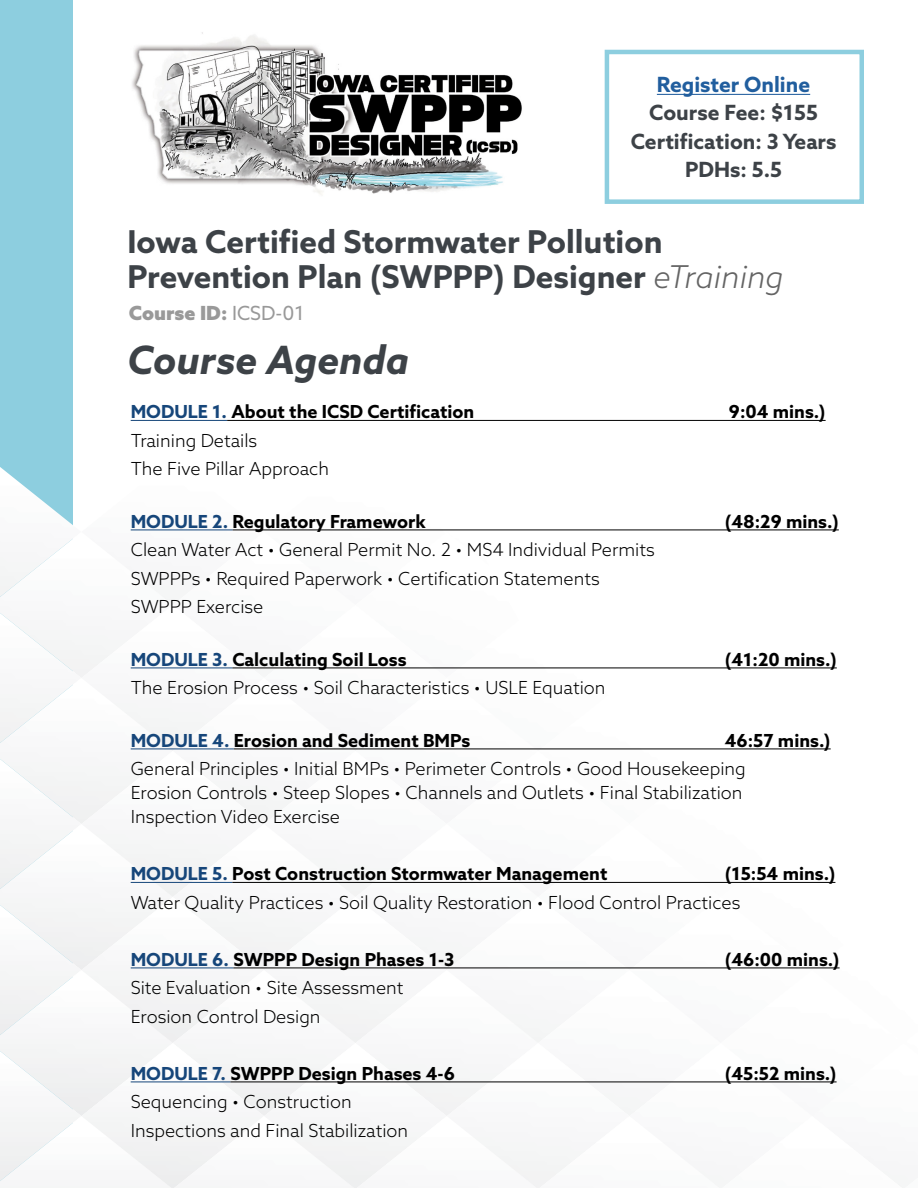
<style>
.page{position:relative;width:918px;height:1188px;background:#fff}
.page>*{position:absolute;margin:0;border:0;box-sizing:border-box;transform-origin:0 0}
.t1{font:italic 700 39px "Azo Sans";color:#3d4247}
.t2{font:700 31.5px/34.5px "Azo Sans";color:#3d4247}
.t3{font:700 21px/28.5px "Azo Sans";color:#3d4247;text-align:center}
.t4{font:700 21px "Azo Sans";color:#215e9e}
.t5{font:900 19.5px "Azo Sans";color:#999}
.t6{font:300 18px/28.5px "Azo Sans";color:#000}
.t7{font:700 18px "Azo Sans";color:#000}
.s1{font-weight:300;font-style:italic;color:#646464}
.s2{font-weight:400}
.s3{color:#16467a}
</style>
<div class="page">
<div style="left:0;top:0;width:72px;height:1188px;background:#8dcedf"></div>
<img style="left:0;top:467px;width:73px;height:65px">
<div style="left:0;top:532px;width:81px;height:519px;background:#f7f7f8"></div>
<div style="left:0;top:613px;width:81px;height:130px;background:#f7f7f8"></div>
<div style="left:0;top:759px;width:81px;height:130px;background:#f6f6f7"></div>
<div style="left:0;top:905px;width:81px;height:130px;background:#f5f6f6"></div>
<div style="left:0;top:1051px;width:81px;height:65px;background:#f4f5f5"></div>
<div style="left:0;top:1116px;width:79px;height:72px;background:#f5f6f7"></div>
<img style="left:447px;top:530px;width:16px;height:1px">
<hr style="left:131px;top:420px;width:96px;height:1px;background:#16467a">
<hr style="left:227px;top:420px;width:599px;height:1px;background:#000">
<hr style="left:131px;top:529px;width:102px;height:1px;background:#16467a">
<hr style="left:233px;top:529px;width:606px;height:1px;background:#000">
<hr style="left:131px;top:667px;width:101px;height:1px;background:#16467a">
<hr style="left:232px;top:667px;width:605px;height:1px;background:#000">
<hr style="left:131px;top:748px;width:103px;height:1px;background:#16467a">
<hr style="left:234px;top:748px;width:597px;height:1px;background:#000">
<hr style="left:131px;top:882px;width:101px;height:1px;background:#16467a">
<hr style="left:232px;top:882px;width:603px;height:1px;background:#000">
<hr style="left:131px;top:967px;width:102px;height:1px;background:#16467a">
<hr style="left:233px;top:967px;width:607px;height:1px;background:#000">
<hr style="left:131px;top:1081px;width:99px;height:1px;background:#16467a">
<hr style="left:230px;top:1081px;width:607px;height:1px;background:#000">
<img style="left:132px;top:32px;width:390px;height:163px">
<hr style="left:657px;top:94px;width:153px;height:1px;background:#215e9e">
<div style="left:605px;top:50px;width:259px;height:154px;border:4px solid #8dcedf"></div>
<p class="t4" style="left:657px;top:70px;width:155px">Register Online</p>
<p class="t3" style="left:631px;top:98px;width:207px">Course Fee: $155<br>Certification: 3 Years<br>PDHs: 5.5</p>
<h2 class="t2" style="left:127px;top:224px;width:658px">Iowa Certified Stormwater Pollution<br>Prevention Plan (SWPPP) Designer <span class="s1">eTraining</span></h2>
<p class="t5" style="left:129px;top:300px;width:177px">Course ID: <span class="s2">ICSD-01</span></p>
<h1 class="t1" style="left:127px;top:334px;width:283px">Course Agenda</h1>
<p class="t7" style="left:131px;top:400px;width:345px"><span class="s3">MODULE 1.</span> About the ICSD Certification</p>
<p class="t7" style="left:729px;top:400px;width:98px">9:04 mins.)</p>
<p class="t6" style="left:131px;top:426px;width:200px">Training Details<br>The Five Pillar Approach</p>
<p class="t7" style="left:131px;top:509px;width:297px"><span class="s3">MODULE 2.</span> Regulatory Framework</p>
<p class="t7" style="left:725px;top:509px;width:116px">(48:29 mins.)</p>
<p class="t6" style="left:131px;top:535px;width:526px">Clean Water Act • General Permit No. 2 • MS4 Individual Permits<br>SWPPPs • Required Paperwork • Certification Statements<br>SWPPP Exercise</p>
<p class="t7" style="left:131px;top:647px;width:277px"><span class="s3">MODULE 3.</span> Calculating Soil Loss</p>
<p class="t7" style="left:725px;top:647px;width:114px">(41:20 mins.)</p>
<p class="t6" style="left:131px;top:673px;width:476px">The Erosion Process • Soil Characteristics • USLE Equation</p>
<p class="t7" style="left:131px;top:728px;width:341px"><span class="s3">MODULE 4.</span> Erosion and Sediment BMPs</p>
<p class="t7" style="left:725px;top:728px;width:108px">46:57 mins.)</p>
<p class="t6" style="left:131px;top:757px;width:617px;line-height:24px">General Principles • Initial BMPs • Perimeter Controls • Good Housekeeping<br>Erosion Controls • Steep Slopes • Channels and Outlets • Final Stabilization<br>Inspection Video Exercise</p>
<p class="t7" style="left:131px;top:862px;width:478px"><span class="s3">MODULE 5.</span> Post Construction Stormwater Management</p>
<p class="t7" style="left:725px;top:862px;width:112px">(15:54 mins.)</p>
<p class="t6" style="left:131px;top:888px;width:611px">Water Quality Practices • Soil Quality Restoration • Flood Control Practices</p>
<p class="t7" style="left:131px;top:947px;width:325px"><span class="s3">MODULE 6.</span> SWPPP Design Phases 1-3</p>
<p class="t7" style="left:725px;top:947px;width:116px">(46:00 mins.)</p>
<p class="t6" style="left:131px;top:973px;width:274px">Site Evaluation • Site Assessment<br>Erosion Control Design</p>
<p class="t7" style="left:131px;top:1061px;width:326px"><span class="s3">MODULE 7.</span> SWPPP Design Phases 4-6</p>
<p class="t7" style="left:725px;top:1061px;width:113px">(45:52 mins.)</p>
<p class="t6" style="left:131px;top:1087px;width:279px">Sequencing • Construction<br>Inspections and Final Stabilization</p>
</div>
